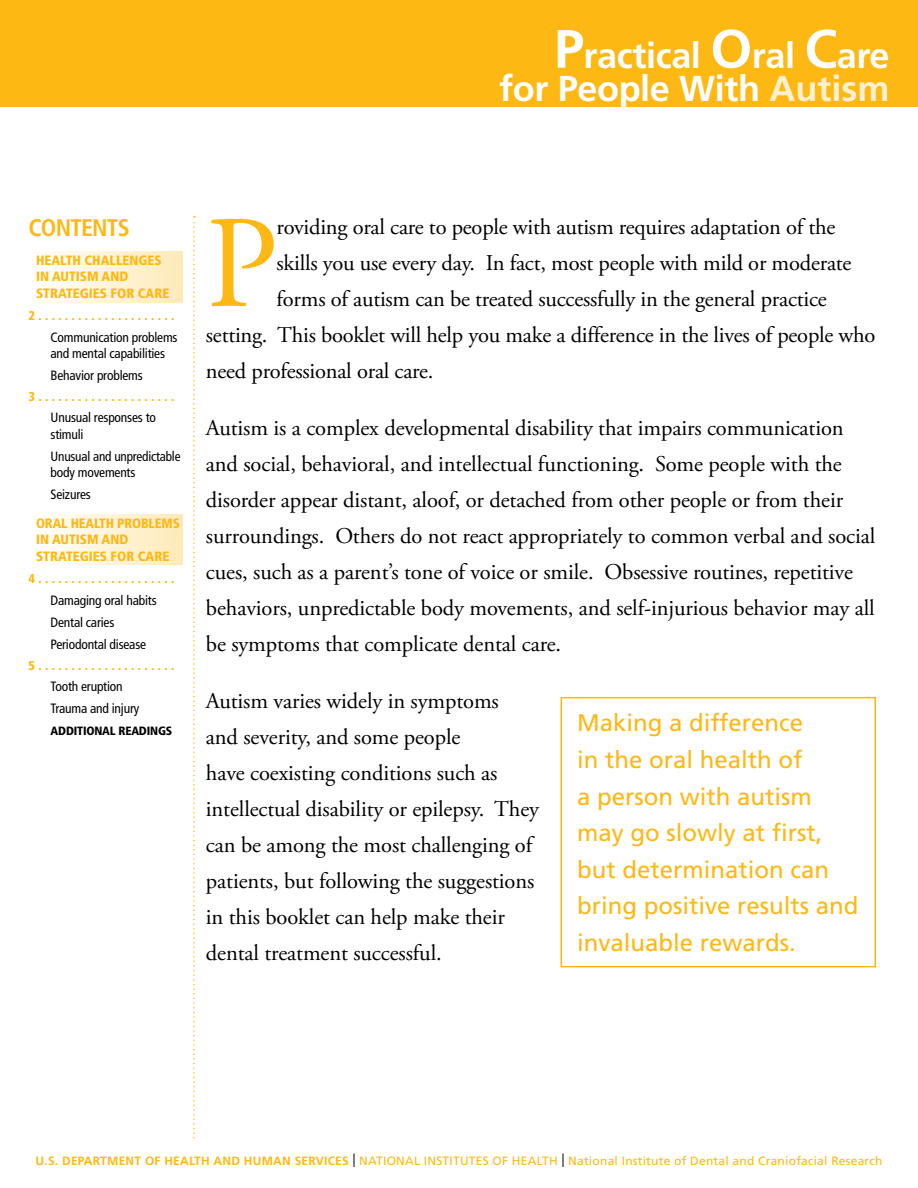
<style>
.page{position:relative;width:918px;height:1188px;background:#fff}
.page>*{position:absolute;margin:0;border:0;box-sizing:border-box;transform-origin:0 0}
.t1{font:131.1px "Adobe Garamond Pro";color:#fdb813}
.t2{font:700 36px/33px "Frutiger";letter-spacing:-.01em;color:#fff;text-align:right}
.t3{font:24px/36.6px "Frutiger LT Std";color:#fdb813}
.t4{font:700 condensed 24px "Frutiger";letter-spacing:-.035em;color:#fdb813}
.t5{font:22.5px/36px "Adobe Garamond Pro";letter-spacing:-.005em;color:#000}
.t6{font:condensed 13.5px/16.5px "Frutiger LT Std";letter-spacing:-.015em;color:#000}
.t7{font:900 condensed 13.5px/16.5px "Frutiger";color:#fdb813}
.t8{font:900 condensed 12.75px "Frutiger";color:#fdb813}
.t9{font:12px "Frutiger LT Std";letter-spacing:.02em;color:#fdb813}
.t10{font:900 condensed 12px "Frutiger";letter-spacing:-.015em;color:#000}
.s1{font-size:54px}
.s2{color:#fff1d0}
.s3{font-family:"Frutiger";font-weight:700}
.s4{font-family:"Frutiger";font-weight:700;font-size:18px;color:#000}
</style>
<div class="page">
<div style="left:0;top:0;width:918px;height:107px;background:#fdb813"></div>
<svg style="left:193px;top:216px;width:2px;height:923px"></svg>
<div style="left:27px;top:251px;width:155px;height:51px;background:linear-gradient(to right,#fffffe,#feeab9)"></div>
<div style="left:27px;top:514px;width:155px;height:51px;background:linear-gradient(to right,#fffffe,#feeab9)"></div>
<div style="left:561px;top:697px;width:315px;height:270px;border:2px solid #fdb813"></div>
<h1 class="t2" style="left:499px;top:38px;width:392px"><span class="s1">P</span>ractical <span class="s1">O</span>ral <span class="s1">C</span>are for People With <span class="s2">Autism</span></h1>
<h2 class="t4" style="left:28px;top:213px;width:103px">CONTENTS</h2>
<h3 class="t7" style="left:36px;top:252px;width:135px">HEALTH CHALLENGES<br>IN AUTISM AND<br>STRATEGIES FOR CARE</h3>
<p class="t8" style="left:28px;top:308px;width:147px">2 . . . . . . . . . . . . . . . . . . . . .</p>
<p class="t6" style="left:51px;top:329px;width:128px">Communication problems and mental capabilities</p>
<p class="t6" style="left:51px;top:367px;width:94px">Behavior problems</p>
<p class="t8" style="left:28px;top:389px;width:147px">3 . . . . . . . . . . . . . . . . . . . . .</p>
<p class="t6" style="left:51px;top:410px;width:107px">Unusual responses to stimuli</p>
<p class="t6" style="left:51px;top:448px;width:131px">Unusual and unpredictable body movements</p>
<p class="t6" style="left:51px;top:486px;width:42px">Seizures</p>
<h3 class="t7" style="left:36px;top:515px;width:145px">ORAL HEALTH PROBLEMS<br>IN AUTISM AND<br>STRATEGIES FOR CARE</h3>
<p class="t8" style="left:28px;top:571px;width:147px">4 . . . . . . . . . . . . . . . . . . . . .</p>
<p class="t6" style="left:51px;top:590px;width:108px;line-height:21.9px">Damaging oral habits<br>Dental caries<br>Periodontal disease</p>
<p class="t8" style="left:28px;top:657px;width:147px">5 . . . . . . . . . . . . . . . . . . . . .</p>
<p class="t6" style="left:51px;top:676px;width:90px;line-height:21.9px">Tooth eruption<br>Trauma and injury</p>
<p class="t10" style="left:51px;top:724px;width:123px">ADDITIONAL READINGS</p>
<p class="t1" style="left:206px;top:186px;width:73px">P</p>
<p class="t5" style="left:277px;top:209px;width:560px">roviding oral care to people with autism requires adaptation of the</p>
<p class="t5" style="left:277px;top:245px;width:576px">skills you use every day. In fact, most people with mild or moderate</p>
<p class="t5" style="left:277px;top:281px;width:552px">forms of autism can be treated successfully in the general practice</p>
<p class="t5" style="left:206px;top:317px;width:671px">setting. This booklet will help you make a difference in the lives of people who</p>
<p class="t5" style="left:206px;top:353px;width:229px">need professional oral care.</p>
<p class="t5" style="left:206px;top:410px;width:671px">Autism is a complex developmental disability that impairs communication and social, behavioral, and intellectual functioning. Some people with the disorder appear distant, aloof, or detached from other people or from their surroundings. Others do not react appropriately to common verbal and social cues, such as a parent’s tone of voice or smile. Obsessive routines, repetitive behaviors, unpredictable body movements, and self-injurious behavior may all be symptoms that complicate dental care.</p>
<p class="t5" style="left:206px;top:683px;width:335px">Autism varies widely in symptoms<br>and severity, and some people<br>have coexisting conditions such as intellectual disability or epilepsy. They can be among the most challenging of patients, but following the suggestions in this booklet can help make their dental treatment successful.</p>
<h4 class="t3" style="left:577px;top:705px;width:283px">Making a difference<br>in the oral health of<br>a person with autism may go slowly at first, but determination can bring positive results and invaluable rewards.</h4>
<p class="t9" style="left:36px;top:1154px;width:848px"><span class="s3">U.S. DEPARTMENT OF HEALTH AND HUMAN SERVICES</span> <span class="s4">l</span> NatioNal iNstitutes of HealtH <span class="s4">l</span> National institute of Dental and Craniofacial Research</p>
</div>
